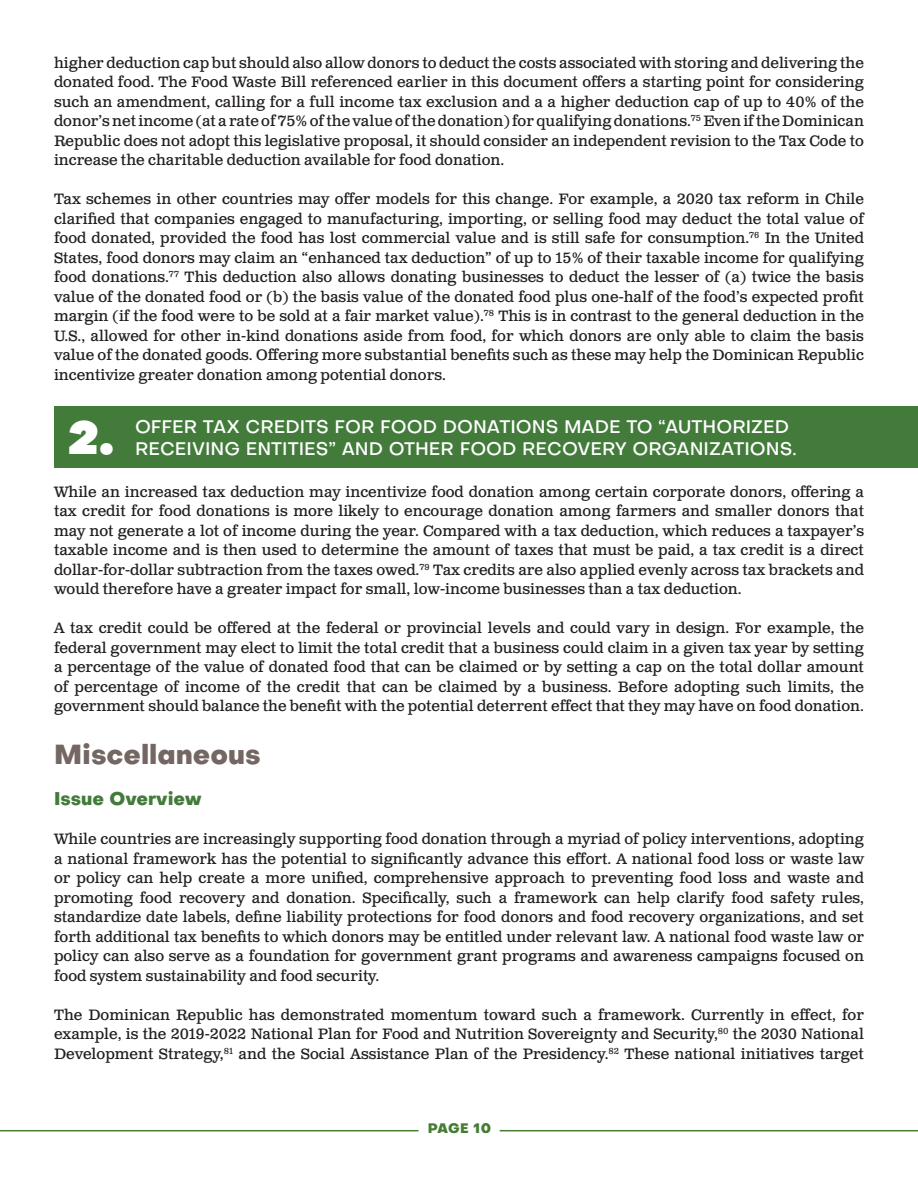
<style>
.page{position:relative;width:918px;height:1188px;background:#fff}
.page>*{position:absolute;margin:0;border:0;box-sizing:border-box;transform-origin:0 0}
.t1{font:45px "Objectivity Super";color:#fff}
.heading_2{font:800 27px "Objectivity";color:#736663}
.t2{font:500 18px "Objectivity";color:#fff}
.heading_2-2{font:800 18px "Objectivity";color:#427b3a}
.t3{font:15px/19.5px "Clarendon Text Pro";color:#231f20;text-align:justify}
.t4{font:800 13.5px "Objectivity";letter-spacing:.015em;color:#457c32}
</style>
<div class="page">
<div style="left:54px;top:407px;width:864px;height:61px;background:#427b3a"></div>
<hr style="left:0;top:1130px;width:418px;height:1px;background:#457c32">
<hr style="left:500px;top:1130px;width:418px;height:1px;background:#457c32">
<p class="t3" style="left:54px;top:54px;width:812px">higher deduction cap but should also allow donors to deduct the costs associated with storing and delivering the donated food. The Food Waste Bill referenced earlier in this document offers a starting point for considering such an amendment, calling for a full income tax exclusion and a a higher deduction cap of up to 40% of the donor’s net income (at a rate of 75% of the value of the donation) for qualifying donations.<sup>75</sup> Even if the Dominican Republic does not adopt this legislative proposal, it should consider an independent revision to the Tax Code to increase the charitable deduction available for food donation.</p>
<p class="t3" style="left:54px;top:190px;width:812px">Tax schemes in other countries may offer models for this change. For example, a 2020 tax reform in Chile clarified that companies engaged to manufacturing, importing, or selling food may deduct the total value of food donated, provided the food has lost commercial value and is still safe for consumption.<sup>76</sup> In the United States, food donors may claim an “enhanced tax deduction” of up to 15% of their taxable income for qualifying food donations.<sup>77</sup> This deduction also allows donating businesses to deduct the lesser of (a) twice the basis value of the donated food or (b) the basis value of the donated food plus one-half of the food’s expected profit margin (if the food were to be sold at a fair market value).<sup>78</sup> This is in contrast to the general deduction in the U.S., allowed for other in-kind donations aside from food, for which donors are only able to claim the basis value of the donated goods. Offering more substantial benefits such as these may help the Dominican Republic incentivize greater donation among potential donors.</p>
<p class="t1" style="left:68px;top:401px;width:47px">2.</p>
<p class="t2" style="left:135px;top:414px;width:656px">OFFER TAX CREDITS FOR FOOD DONATIONS MADE TO “AUTHORIZED</p>
<p class="t2" style="left:135px;top:437px;width:663px">RECEIVING ENTITIES” AND OTHER FOOD RECOVERY ORGANIZATIONS.</p>
<p class="t3" style="left:54px;top:483px;width:812px">While an increased tax deduction may incentivize food donation among certain corporate donors, offering a tax credit for food donations is more likely to encourage donation among farmers and smaller donors that may not generate a lot of income during the year. Compared with a tax deduction, which reduces a taxpayer’s taxable income and is then used to determine the amount of taxes that must be paid, a tax credit is a direct dollar-for-dollar subtraction from the taxes owed.<sup>79</sup> Tax credits are also applied evenly across tax brackets and would therefore have a greater impact for small, low-income businesses than a tax deduction.</p>
<p class="t3" style="left:54px;top:619px;width:812px">A tax credit could be offered at the federal or provincial levels and could vary in design. For example, the federal government may elect to limit the total credit that a business could claim in a given tax year by setting a percentage of the value of donated food that can be claimed or by setting a cap on the total dollar amount of percentage of income of the credit that can be claimed by a business. Before adopting such limits, the government should balance the benefit with the potential deterrent effect that they may have on food donation.</p>
<p class="heading_2" style="left:54px;top:733px;width:208px">Miscellaneous</p>
<p class="heading_2-2" style="left:54px;top:785px;width:149px">Issue Overview</p>
<p class="t3" style="left:54px;top:830px;width:812px">While countries are increasingly supporting food donation through a myriad of policy interventions, adopting a national framework has the potential to significantly advance this effort. A national food loss or waste law or policy can help create a more unified, comprehensive approach to preventing food loss and waste and promoting food recovery and donation. Specifically, such a framework can help clarify food safety rules, standardize date labels, define liability protections for food donors and food recovery organizations, and set forth additional tax benefits to which donors may be entitled under relevant law. A national food waste law or policy can also serve as a foundation for government grant programs and awareness campaigns focused on food system sustainability and food security.</p>
<p class="t3" style="left:54px;top:1005px;width:812px">The Dominican Republic has demonstrated momentum toward such a framework. Currently in effect, for example, is the 2019-2022 National Plan for Food and Nutrition Sovereignty and Security,<sup>80</sup> the 2030 National Development Strategy,<sup>81</sup> and the Social Assistance Plan of the Presidency.<sup>82</sup> These national initiatives target</p>
<p class="t4" style="left:428px;top:1118px;width:65px">PAGE 10</p>
</div>
